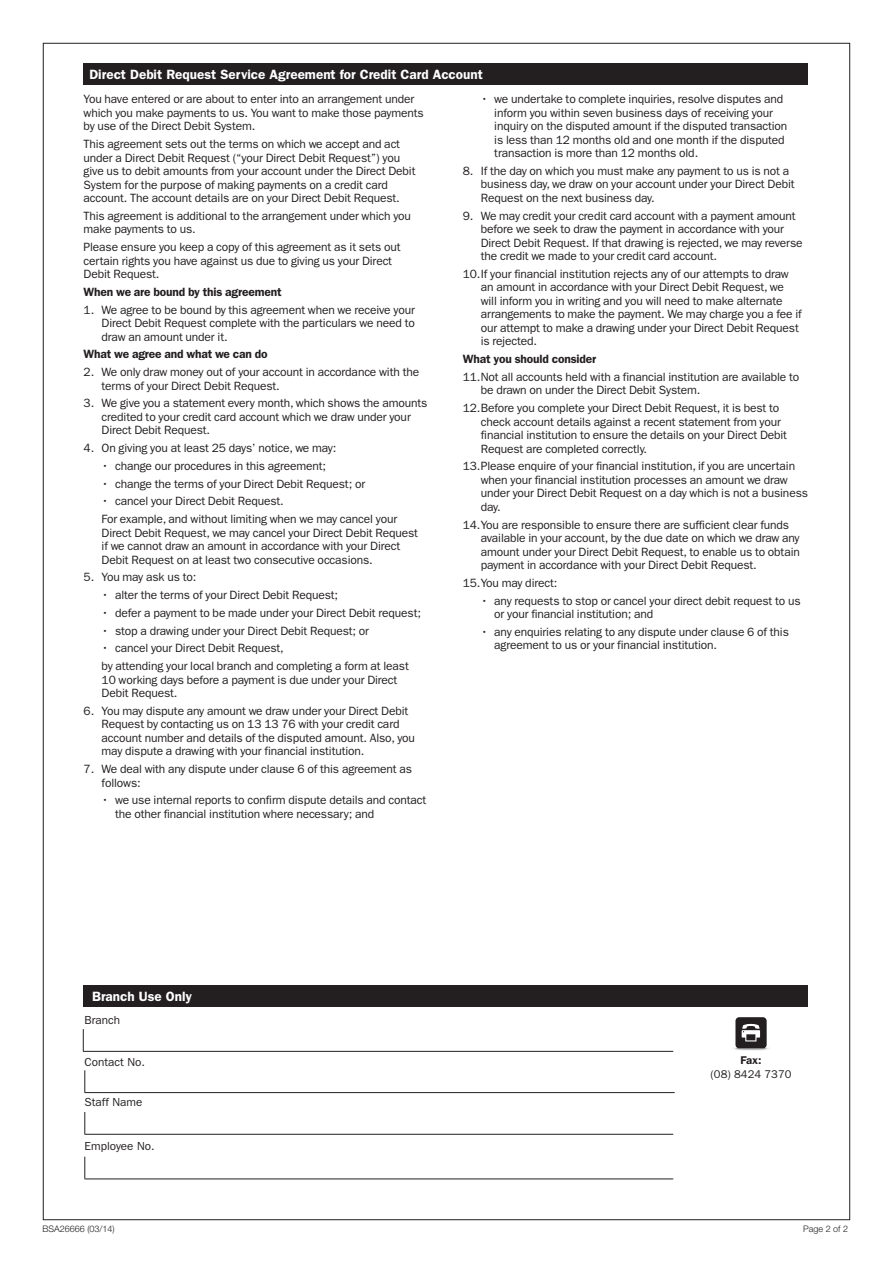
<style>
.page{position:relative;width:893px;height:1263px;background:#fff}
.page>*{position:absolute;margin:0;border:0;box-sizing:border-box;transform-origin:0 0}
.t1{font:600 13.5px "Franklin Gothic";color:#fff}
.t2{font:12px/13.5px "Franklin Gothic";letter-spacing:-.01em;color:#231f20}
.t3{font:600 12px "Franklin Gothic";letter-spacing:-.01em;color:#231f20}
.t4{font:11.7px "Franklin Gothic";color:#231f20}
.t5{font:11.25px "Franklin Gothic";color:#231f20}
.t6{font:600 11.25px "Franklin Gothic";color:#231f20}
.t7{font:300 9px "Helvetica Neue CE";color:#231f20}
</style>
<div class="page">
<div style="left:84px;top:64px;width:724px;height:21px;background:#231f20"></div>
<div style="left:84px;top:985px;width:724px;height:22px;background:#231f20"></div>
<svg style="left:83px;top:1029px;width:1px;height:22px"></svg>
<hr style="left:83px;top:1051px;width:590px;height:1px;background:#231f20">
<svg style="left:84px;top:1070px;width:1px;height:22px"></svg>
<hr style="left:84px;top:1092px;width:591px;height:1px;background:#231f20">
<svg style="left:84px;top:1112px;width:1px;height:22px"></svg>
<hr style="left:84px;top:1134px;width:589px;height:1px;background:#231f20">
<svg style="left:84px;top:1157px;width:1px;height:21px"></svg>
<hr style="left:84px;top:1178px;width:589px;height:1px;background:#231f20">
<svg style="left:731px;top:1046px;width:40px;height:5px"></svg>
<hr style="left:734px;top:1047px;width:34px;height:3px;background:#f0f1f2;border-radius:50%">
<hr style="left:735px;top:1047px;width:32px;height:3px;background:#e6e7e9;border-radius:50%">
<hr style="left:736px;top:1048px;width:30px;height:1px;background:#c3c4c7;border-radius:50%">
<svg style="left:737px;top:1048px;width:29px;height:1px"></svg>
<div style="left:735px;top:1017px;width:32px;height:31px;background:#231f20;border-radius:4px"></div>
<svg style="left:742px;top:1024px;width:18px;height:17px"></svg>
<p class="t1" style="left:89px;top:67px;width:395px">Direct Debit Request Service Agreement for Credit Card Account</p>
<p class="t2" style="left:84px;top:93px;width:342px">You have entered or are about to enter into an arrangement under which you make payments to us. You want to make those payments by use of the Direct Debit System.</p>
<p class="t2" style="left:84px;top:137px;width:333px">This agreement sets out the terms on which we accept and act under a Direct Debit Request (“your Direct Debit Request”) you give us to debit amounts from your account under the Direct Debit System for the purpose of making payments on a credit card account. The account details are on your Direct Debit Request.</p>
<p class="t2" style="left:84px;top:209px;width:329px">This agreement is additional to the arrangement under which you make payments to us.</p>
<p class="t2" style="left:84px;top:240px;width:318px">Please ensure you keep a copy of this agreement as it sets out certain rights you have against us due to giving us your Direct<br>Debit Request.</p>
<p class="t3" style="left:84px;top:285px;width:200px">When we are bound by this agreement</p>
<p class="t2" style="left:102px;top:303px;width:315px;text-align:justify;text-indent:-18px">1. We agree to be bound by this agreement when we receive your Direct Debit Request complete with the particulars we need to draw an amount under it.</p>
<p class="t3" style="left:84px;top:347px;width:185px">What we agree and what we can do</p>
<p class="t2" style="left:102px;top:365px;width:319px;text-indent:-18px">2. We only draw money out of your account in accordance with the terms of your Direct Debit Request.</p>
<p class="t2" style="left:102px;top:397px;width:327px;text-indent:-18px">3. We give you a statement every month, which shows the amounts credited to your credit card account which we draw under your<br>Direct Debit Request.</p>
<p class="t2" style="left:84px;top:441px;width:254px">4. On giving you at least 25 days’ notice, we may:</p>
<p class="t2" style="left:102px;top:459px;width:226px">• change our procedures in this agreement;</p>
<p class="t2" style="left:102px;top:477px;width:265px">• change the terms of your Direct Debit Request; or</p>
<p class="t2" style="left:102px;top:492px;width:297px;line-height:17.7px">• cancel your Direct Debit Request.<br>For example, and without limiting when we may cancel your</p>
<p class="t2" style="left:102px;top:526px;width:318px">Direct Debit Request, we may cancel your Direct Debit Request if we cannot draw an amount in accordance with your Direct<br>Debit Request on at least two consecutive occasions.</p>
<p class="t2" style="left:84px;top:570px;width:114px">5. You may ask us to:</p>
<p class="t2" style="left:102px;top:588px;width:238px">• alter the terms of your Direct Debit Request;</p>
<p class="t2" style="left:102px;top:606px;width:321px">• defer a payment to be made under your Direct Debit request;</p>
<p class="t2" style="left:102px;top:624px;width:269px">• stop a drawing under your Direct Debit Request; or</p>
<p class="t2" style="left:102px;top:639px;width:309px;line-height:17.7px">• cancel your Direct Debit Request,<br>by attending your local branch and completing a form at least</p>
<p class="t2" style="left:102px;top:673px;width:297px">10 working days before a payment is due under your Direct<br>Debit Request.</p>
<p class="t2" style="left:102px;top:704px;width:315px;text-indent:-18px">6. You may dispute any amount we draw under your Direct Debit Request by contacting us on 13 13 76 with your credit card account number and details of the disputed amount. Also, you may dispute a drawing with your financial institution.</p>
<p class="t2" style="left:102px;top:762px;width:312px;text-indent:-18px">7. We deal with any dispute under clause 6 of this agreement as follows:</p>
<p class="t2" style="left:115px;top:793px;width:313px;text-indent:-14px">• we use internal reports to confirm dispute details and contact the other financial institution where necessary; and</p>
<p class="t2" style="left:494px;top:92px;width:295px;text-indent:-14px">• we undertake to complete inquiries, resolve disputes and inform you within seven business days of receiving your inquiry on the disputed amount if the disputed transaction is less than 12 months old and one month if the disputed transaction is more than 12 months old.</p>
<p class="t2" style="left:481px;top:164px;width:315px;text-indent:-18px">8. If the day on which you must make any payment to us is not a business day, we draw on your account under your Direct Debit<br>Request on the next business day.</p>
<p class="t2" style="left:481px;top:209px;width:323px;text-indent:-18px">9. We may credit your credit card account with a payment amount before we seek to draw the payment in accordance with your Direct Debit Request. If that drawing is rejected, we may reverse the credit we made to your credit card account.</p>
<p class="t2" style="left:481px;top:267px;width:322px;text-indent:-18px">10.If your financial institution rejects any of our attempts to draw an amount in accordance with your Direct Debit Request, we will inform you in writing and you will need to make alternate arrangements to make the payment. We may charge you a fee if our attempt to make a drawing under your Direct Debit Request is rejected.</p>
<p class="t3" style="left:463px;top:352px;width:135px">What you should consider</p>
<p class="t2" style="left:481px;top:370px;width:320px;text-indent:-18px">11.Not all accounts held with a financial institution are available to be drawn on under the Direct Debit System.</p>
<p class="t2" style="left:481px;top:401px;width:308px;text-indent:-18px">12.Before you complete your Direct Debit Request, it is best to check account details against a recent statement from your financial institution to ensure the details on your Direct Debit Request are completed correctly.</p>
<p class="t2" style="left:481px;top:460px;width:329px;text-indent:-18px">13.Please enquire of your financial institution, if you are uncertain when your financial institution processes an amount we draw under your Direct Debit Request on a day which is not a business day.</p>
<p class="t2" style="left:481px;top:518px;width:321px;text-indent:-18px">14.You are responsible to ensure there are sufficient clear funds available in your account, by the due date on which we draw any amount under your Direct Debit Request, to enable us to obtain payment in accordance with your Direct Debit Request.</p>
<p class="t2" style="left:463px;top:576px;width:96px">15.You may direct:</p>
<p class="t2" style="left:494px;top:594px;width:308px;text-indent:-14px">• any requests to stop or cancel your direct debit request to us or your financial institution; and</p>
<p class="t2" style="left:494px;top:625px;width:296px;text-indent:-14px">• any enquiries relating to any dispute under clause 6 of this agreement to us or your financial institution.</p>
<p class="t1" style="left:92px;top:988px;width:101px">Branch Use Only</p>
<p class="t4" style="left:85px;top:1013px;width:37px">Branch</p>
<p class="t4" style="left:85px;top:1055px;width:62px">Contact No.</p>
<p class="t4" style="left:85px;top:1095px;width:59px">Staff Name</p>
<p class="t4" style="left:85px;top:1139px;width:72px">Employee No.</p>
<p class="t6" style="left:740px;top:1053px;width:23px">Fax:</p>
<p class="t5" style="left:711px;top:1068px;width:82px">(08) 8424 7370</p>
<p class="t7" style="left:43px;top:1223px;width:74px">BSA26666 (03/14)</p>
<p class="t7" style="left:803px;top:1223px;width:46px">Page 2 of 2</p>
</div>
